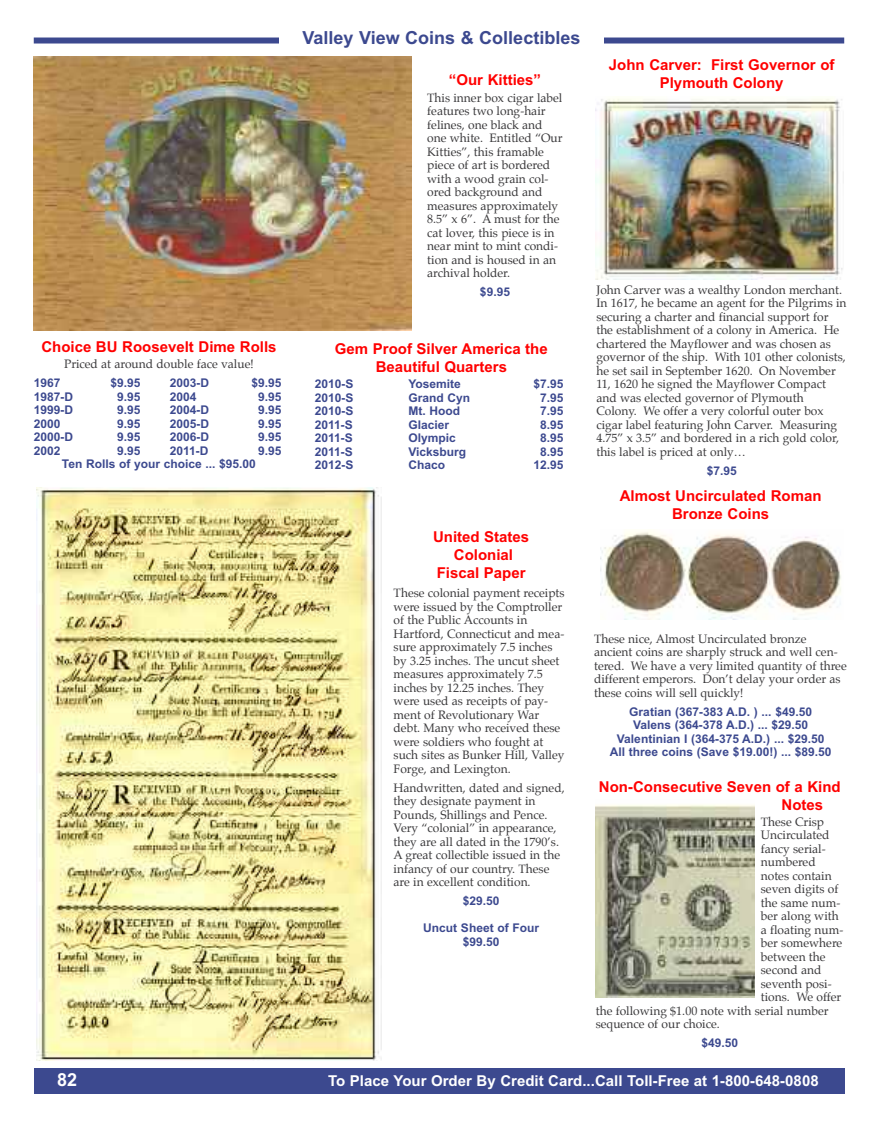
<style>
.page{position:relative;width:878px;height:1121px;background:#fff}
.page>*{position:absolute;margin:0;border:0;box-sizing:border-box;transform-origin:0 0}
.t1{font:700 18px "Arial";color:#3c498f}
.t2{font:700 18px "Arial";color:#fff}
.t3{font:700 15px/18px "Arial";color:#f00;text-align:center}
.t4{font:700 15px "Arial";color:#fff}
.t5{font:12px/13.5px "Palatino";color:#39383a}
.t6{font:700 12px/13.5px "Arial";color:#3c498f;text-align:center}
</style>
<div class="page">
<div style="left:34px;top:38px;width:810px;height:6px;background:#3c498f"></div>
<div style="left:279px;top:27px;width:324px;height:26px;background:#fff"></div>
<div style="left:34px;top:1068px;width:810px;height:26px;background:#3c498f"></div>
<img style="left:33px;top:56px;width:378px;height:274px">
<img style="left:600px;top:530px;width:241px;height:90px">
<img style="left:595px;top:97px;width:248px;height:182px">
<img style="left:595px;top:804px;width:159px;height:193px">
<img style="left:36px;top:487px;width:346px;height:573px">
<p class="t3" style="left:41px;top:338px;width:237px">Choice BU Roosevelt Dime Rolls</p>
<p class="t5" style="left:64px;top:358px;width:191px">Priced at around double face value!</p>
<p class="t6" style="left:34px;top:376px;width:28px">1967</p>
<p class="t6" style="left:110px;top:376px;width:32px">$9.95</p>
<p class="t6" style="left:170px;top:376px;width:41px">2003-D</p>
<p class="t6" style="left:251px;top:376px;width:32px">$9.95</p>
<p class="t6" style="left:34px;top:390px;width:41px">1987-D</p>
<p class="t6" style="left:117px;top:390px;width:25px">9.95</p>
<p class="t6" style="left:170px;top:390px;width:28px">2004</p>
<p class="t6" style="left:258px;top:390px;width:25px">9.95</p>
<p class="t6" style="left:34px;top:403px;width:41px">1999-D</p>
<p class="t6" style="left:117px;top:403px;width:25px">9.95</p>
<p class="t6" style="left:170px;top:403px;width:41px">2004-D</p>
<p class="t6" style="left:258px;top:403px;width:25px">9.95</p>
<p class="t6" style="left:34px;top:417px;width:28px">2000</p>
<p class="t6" style="left:117px;top:417px;width:25px">9.95</p>
<p class="t6" style="left:170px;top:417px;width:41px">2005-D</p>
<p class="t6" style="left:258px;top:417px;width:25px">9.95</p>
<p class="t6" style="left:34px;top:430px;width:41px">2000-D</p>
<p class="t6" style="left:117px;top:430px;width:25px">9.95</p>
<p class="t6" style="left:170px;top:430px;width:41px">2006-D</p>
<p class="t6" style="left:258px;top:430px;width:25px">9.95</p>
<p class="t6" style="left:34px;top:444px;width:28px">2002</p>
<p class="t6" style="left:117px;top:444px;width:25px">9.95</p>
<p class="t6" style="left:170px;top:444px;width:40px">2011-D</p>
<p class="t6" style="left:258px;top:444px;width:25px">9.95</p>
<p class="t6" style="left:62px;top:457px;width:195px">Ten Rolls of your choice ... $95.00</p>
<h1 class="t1" style="left:302px;top:28px;width:279px">Valley View Coins &amp; Collectibles</h1>
<p class="t3" style="left:449px;top:71px;width:94px">“Our Kitties”</p>
<p class="t5" style="left:427px;top:91px;width:137px">This inner box cigar label features two long-hair felines, one black and one white. Entitled “Our<br>Kitties”, this framable piece of art is bordered with a wood grain col&shy;ored background and measures approximately<br>8.5” x 6”. A must for the cat lover, this piece is in near mint to mint condi&shy;tion and is housed in an archival holder.</p>
<p class="t6" style="left:480px;top:285px;width:32px">$9.95</p>
<p class="t3" style="left:335px;top:340px;width:214px">Gem Proof Silver America the<br>Beautiful Quarters</p>
<p class="t6" style="left:314px;top:377px;width:40px">2010-S</p>
<p class="t6" style="left:408px;top:377px;width:54px">Yosemite</p>
<p class="t6" style="left:533px;top:377px;width:32px">$7.95</p>
<p class="t6" style="left:314px;top:391px;width:40px">2010-S</p>
<p class="t6" style="left:408px;top:391px;width:63px">Grand Cyn</p>
<p class="t6" style="left:540px;top:391px;width:25px">7.95</p>
<p class="t6" style="left:314px;top:404px;width:40px">2010-S</p>
<p class="t6" style="left:408px;top:404px;width:53px">Mt. Hood</p>
<p class="t6" style="left:540px;top:404px;width:25px">7.95</p>
<p class="t6" style="left:314px;top:418px;width:40px">2011-S</p>
<p class="t6" style="left:408px;top:418px;width:42px">Glacier</p>
<p class="t6" style="left:540px;top:418px;width:25px">8.95</p>
<p class="t6" style="left:314px;top:431px;width:40px">2011-S</p>
<p class="t6" style="left:408px;top:431px;width:49px">Olympic</p>
<p class="t6" style="left:540px;top:431px;width:25px">8.95</p>
<p class="t6" style="left:314px;top:445px;width:40px">2011-S</p>
<p class="t6" style="left:408px;top:445px;width:59px">Vicksburg</p>
<p class="t6" style="left:540px;top:445px;width:25px">8.95</p>
<p class="t6" style="left:314px;top:458px;width:40px">2012-S</p>
<p class="t6" style="left:408px;top:458px;width:38px">Chaco</p>
<p class="t6" style="left:533px;top:458px;width:32px">12.95</p>
<p class="t3" style="left:433px;top:528px;width:98px">United States<br>Colonial<br>Fiscal Paper</p>
<p class="t5" style="left:393px;top:587px;width:172px">These colonial payment receipts were issued by the Comptroller of the Public Accounts in<br>Hartford, Connecticut and mea&shy;sure approximately 7.5 inches by 3.25 inches. The uncut sheet measures approximately 7.5 inches by 12.25 inches. They were used as receipts of pay&shy;ment of Revolutionary War debt. Many who received these were soldiers who fought at such sites as Bunker Hill, Valley<br>Forge, and Lexington.</p>
<p class="t5" style="left:393px;top:781px;width:172px">Handwritten, dated and signed, they designate payment in<br>Pounds, Shillings and Pence.<br>Very “colonial” in appearance, they are all dated in the 1790’s.<br>A great collectible issued in the infancy of our country. These are in excellent condition.</p>
<p class="t6" style="left:463px;top:894px;width:38px">$29.50</p>
<p class="t6" style="left:423px;top:921px;width:117px">Uncut Sheet of Four $99.50</p>
<p class="t3" style="left:609px;top:56px;width:227px">John Carver: First Governor of<br>Plymouth Colony</p>
<p class="t5" style="left:596px;top:283px;width:252px">John Carver was a wealthy London merchant.<br>In 1617, he became an agent for the Pilgrims in securing a charter and financial support for the establishment of a colony in America. He chartered the Mayflower and was chosen as governor of the ship. With 101 other colonists, he set sail in September 1620. On November 11, 1620 he signed the Mayflower Compact and was elected governor of Plymouth Colony. We offer a very colorful outer box cigar label featuring John Carver. Measuring 4.75” x 3.5” and bordered in a rich gold color, this label is priced at only…</p>
<p class="t6" style="left:706px;top:463px;width:32px">$7.95</p>
<p class="t3" style="left:619px;top:486px;width:203px">Almost Uncirculated Roman<br>Bronze Coins</p>
<p class="t5" style="left:594px;top:633px;width:254px">These nice, Almost Uncirculated bronze ancient coins are sharply struck and well cen&shy;tered. We have a very limited quantity of three different emperors. Don’t delay your order as these coins will sell quickly!</p>
<p class="t6" style="left:610px;top:705px;width:223px">Gratian (367-383 A.D. ) ... $49.50<br>Valens (364-378 A.D.) ... $29.50<br>Valentinian I (364-375 A.D.) ... $29.50<br>All three coins (Save $19.00!) ... $89.50</p>
<p class="t3" style="left:781px;top:777px;width:61px;text-align:left;text-indent:-182px">Non-Consecutive Seven of a Kind<br>Notes</p>
<p class="t5" style="left:760px;top:815px;width:65px">These Crisp</p>
<p class="t5" style="left:760px;top:829px;width:70px">Uncirculated</p>
<p class="t5" style="left:760px;top:842px;width:66px">fancy serial-</p>
<p class="t5" style="left:760px;top:856px;width:56px">numbered</p>
<p class="t5" style="left:760px;top:869px;width:72px">notes contain</p>
<p class="t5" style="left:760px;top:883px;width:79px">seven digits of</p>
<p class="t5" style="left:760px;top:896px;width:81px">the same num-</p>
<p class="t5" style="left:760px;top:910px;width:79px">ber along with</p>
<p class="t5" style="left:760px;top:923px;width:84px">a floating num-</p>
<p class="t5" style="left:760px;top:937px;width:83px">ber somewhere</p>
<p class="t5" style="left:760px;top:950px;width:66px">between the</p>
<p class="t5" style="left:760px;top:964px;width:62px">second and</p>
<p class="t5" style="left:760px;top:977px;width:72px">seventh posi-</p>
<p class="t5" style="left:760px;top:991px;width:82px">tions. We offer</p>
<p class="t5" style="left:595px;top:1004px;width:234px">the following $1.00 note with serial number</p>
<p class="t5" style="left:595px;top:1018px;width:125px">sequence of our choice.</p>
<p class="t6" style="left:701px;top:1036px;width:38px">$49.50</p>
<h1 class="t2" style="left:57px;top:1069px;width:22px">82</h1>
<p class="t4" style="left:328px;top:1071px;width:492px">To Place Your Order By Credit Card...Call Toll-Free at 1-800-648-0808</p>
</div>
